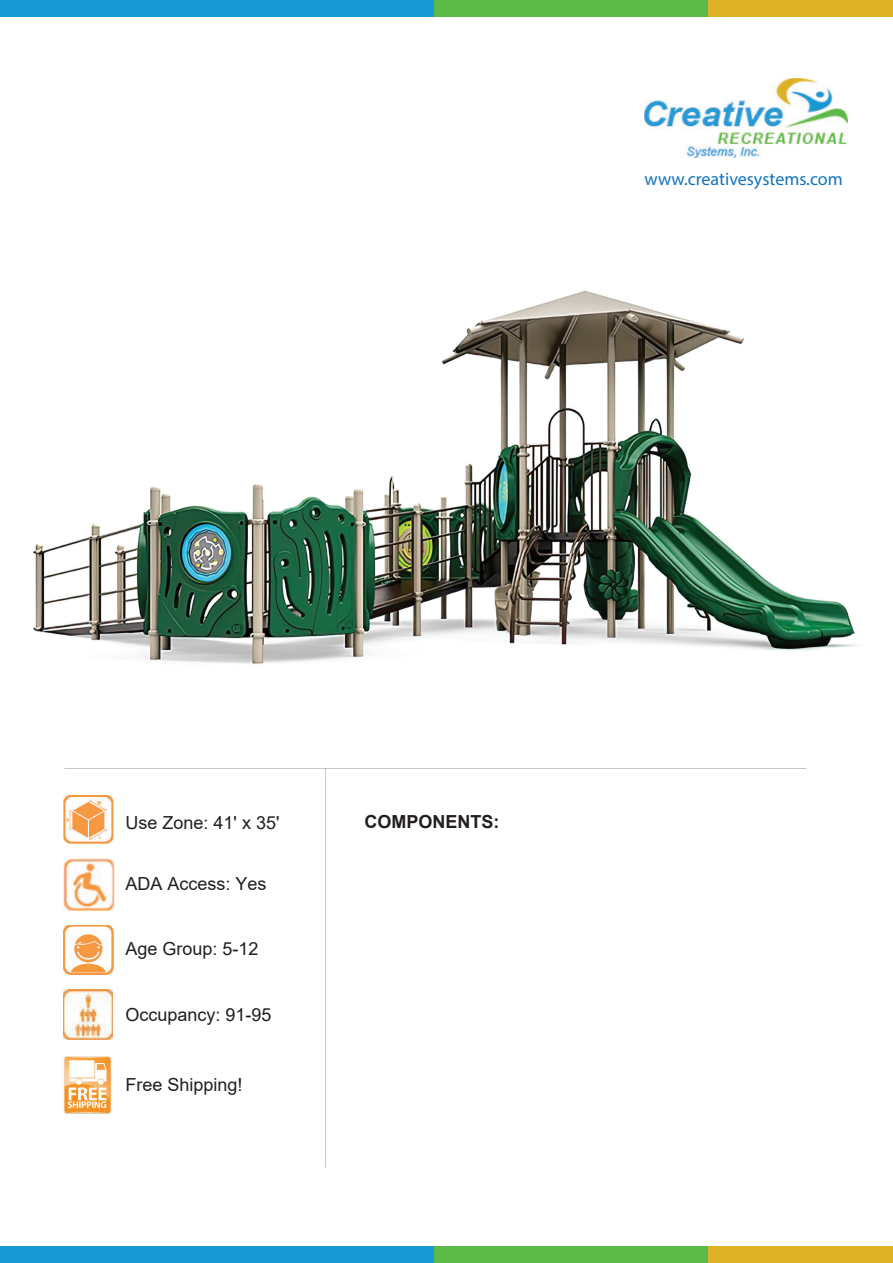
<style>
.page{position:relative;width:893px;height:1263px;background:#fff}
.page>*{position:absolute;margin:0;border:0;box-sizing:border-box;transform-origin:0 0}
.t1{font:18px "Arial";color:#231f20}
.t2{font:18px "Myriad Pro";color:#1074bc}
.t3{font:18px "Arial";color:#201d1e}
.t4{font:700 18px "Arial";color:#231f20}
</style>
<div class="page">
<img style="left:645px;top:78px;width:203px;height:80px">
<div style="left:0;top:0;width:434px;height:16px;background:#1999d4"></div>
<div style="left:577px;top:0;width:316px;height:16px;background:#ddb225"></div>
<div style="left:434px;top:0;width:273px;height:16px;background:#5bba48"></div>
<div style="left:0;top:1246px;width:434px;height:17px;background:#1999d4"></div>
<div style="left:577px;top:1246px;width:316px;height:17px;background:#ddb225"></div>
<div style="left:434px;top:1246px;width:273px;height:17px;background:#5bba48"></div>
<img style="left:63px;top:859px;width:51px;height:52px">
<img style="left:63px;top:925px;width:51px;height:50px">
<img style="left:63px;top:795px;width:51px;height:49px">
<img style="left:64px;top:1056px;width:47px;height:57px">
<img style="left:63px;top:990px;width:50px;height:50px">
<img style="left:33px;top:290px;width:826px;height:374px">
<p class="t2" style="left:645px;top:167px;width:200px">www.creativesystems.com</p>
<p class="t1" style="left:125px;top:810px;width:155px">Use Zone: 41' x 35'</p>
<p class="t4" style="left:365px;top:809px;width:137px">COMPONENTS:</p>
<p class="t1" style="left:126px;top:871px;width:143px">ADA Access: Yes</p>
<p class="t1" style="left:126px;top:936px;width:135px">Age Group: 5-12</p>
<p class="t3" style="left:125px;top:1002px;width:148px">Occupancy: 91-95</p>
<p class="t1" style="left:125px;top:1072px;width:119px">Free Shipping!</p>
</div>
